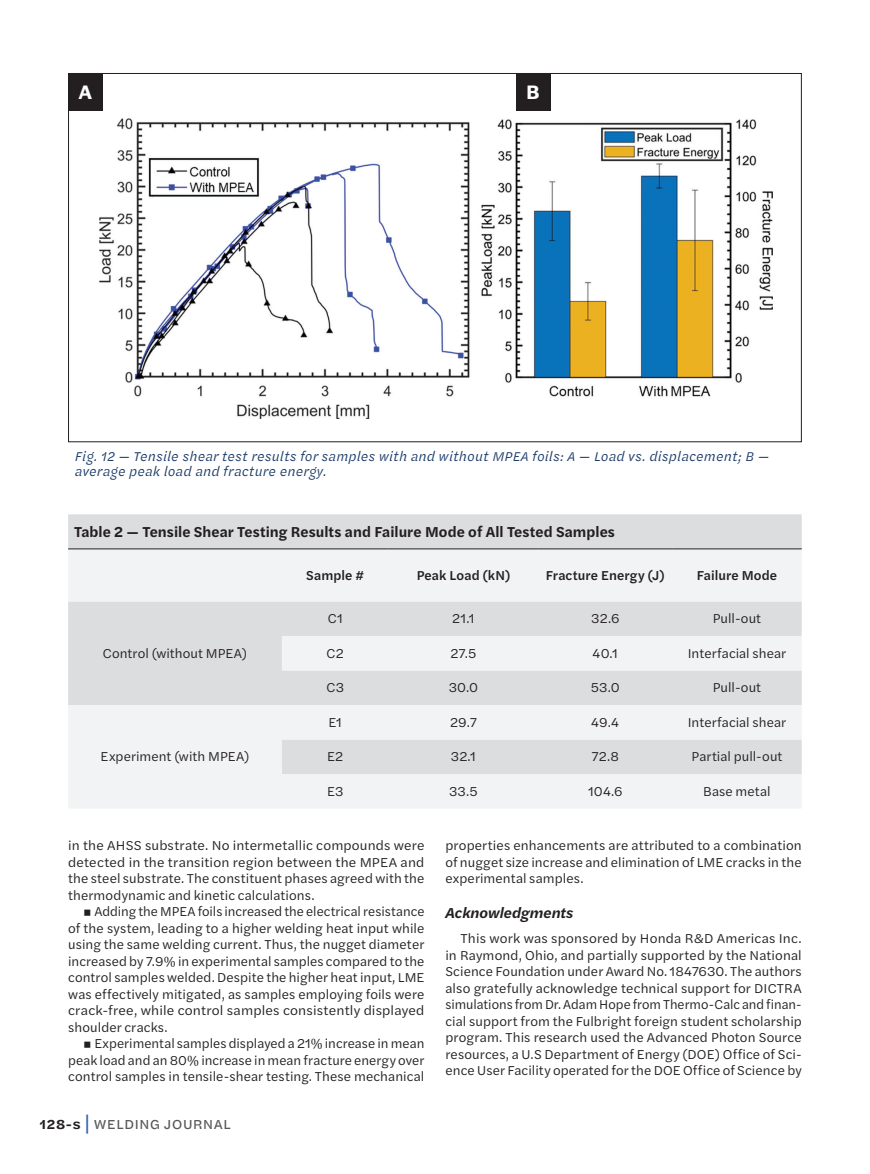
<style>
.page{position:relative;width:870px;height:1174px;background:#fff}
.page>*{position:absolute;margin:0;border:0;box-sizing:border-box;transform-origin:0 0}
.t1{font:600 20.25px "Halyard Display";color:#fff}
.Personnel_First_Heading{font:600 15px "Halyard Text";letter-spacing:.005em;color:#231f20}
.Refs_and_Acks_Headings{font:italic 600 15px "Halyard Text";color:#231f20}
.Body_-_Justified{font:13.5px/16.5px "Halyard Text";letter-spacing:.01em;color:#231f20;text-align:justify}
.Personnel_First_Heading-2{font:13.5px "Halyard Text";letter-spacing:.005em;color:#231f20}
.Personnel_First_Heading-3{font:500 13.5px "Halyard Text";letter-spacing:.005em;color:#231f20}
.t2{font:13.5px "Halyard Micro";color:#57585a}
.t3{font:italic 13.2px/15px "Halyard Micro";color:#183866;scale:.91 1}
.s1{font-family:"Minion Pro";font-size:21px}
.s2{font-family:"Cambria Math"}
.s3{font-weight:600;color:#231f20}
.s4{font-size:21px;color:#3965b0}
</style>
<div class="page">
<div style="left:68px;top:514px;width:734px;height:34px;background:#dcdddf"></div>
<svg style="left:68px;top:549px;width:734px;height:259px;fill:#f2f3f4"></svg>
<hr style="left:68px;top:548px;width:214px;height:1px;background:#231f20">
<hr style="left:282px;top:548px;width:107px;height:1px;background:#231f20">
<hr style="left:389px;top:548px;width:149px;height:1px;background:#231f20">
<hr style="left:538px;top:548px;width:134px;height:1px;background:#231f20">
<hr style="left:672px;top:548px;width:130px;height:1px;background:#231f20">
<img style="left:100px;top:119px;width:673px;height:300px">
<div style="left:68px;top:74px;width:35px;height:37px;background:#231f20"></div>
<div style="left:516px;top:74px;width:34px;height:37px;background:#231f20"></div>
<p class="t1" style="left:79px;top:77px;width:15px">A</p>
<p class="t1" style="left:527px;top:78px;width:14px">B</p>
<p class="t3" style="left:75px;top:448px;width:765px">Fig. 12 — Tensile shear test results for samples with and without MPEA foils: A — Load vs. displacement; B — average peak load and fracture energy.</p>
<p class="Personnel_First_Heading" style="left:74px;top:520px;width:542px">Table 2 — Tensile Shear Testing Results and Failure Mode of All Tested Samples</p>
<p class="Personnel_First_Heading-3" style="left:306px;top:565px;width:59px">Sample #</p>
<p class="Personnel_First_Heading-3" style="left:417px;top:565px;width:95px">Peak Load (kN)</p>
<p class="Personnel_First_Heading-3" style="left:546px;top:565px;width:120px">Fracture Energy (J)</p>
<p class="Personnel_First_Heading-3" style="left:697px;top:565px;width:82px">Failure Mode</p>
<p class="Personnel_First_Heading-2" style="left:103px;top:643px;width:146px">Control (without MPEA)</p>
<p class="Personnel_First_Heading-2" style="left:101px;top:746px;width:150px">Experiment (with MPEA)</p>
<p class="Personnel_First_Heading-2" style="left:328px;top:608px;width:17px">C1</p>
<p class="Personnel_First_Heading-2" style="left:452px;top:608px;width:24px">21.1</p>
<p class="Personnel_First_Heading-2" style="left:591px;top:608px;width:29px">32.6</p>
<p class="Personnel_First_Heading-2" style="left:713px;top:608px;width:50px">Pull-out</p>
<p class="Personnel_First_Heading-2" style="left:327px;top:643px;width:19px">C2</p>
<p class="Personnel_First_Heading-2" style="left:450px;top:643px;width:27px">27.5</p>
<p class="Personnel_First_Heading-2" style="left:592px;top:643px;width:27px">40.1</p>
<p class="Personnel_First_Heading-2" style="left:688px;top:643px;width:100px">Interfacial shear</p>
<p class="Personnel_First_Heading-2" style="left:326px;top:677px;width:19px">C3</p>
<p class="Personnel_First_Heading-2" style="left:449px;top:677px;width:31px">30.0</p>
<p class="Personnel_First_Heading-2" style="left:591px;top:677px;width:31px">53.0</p>
<p class="Personnel_First_Heading-2" style="left:713px;top:677px;width:50px">Pull-out</p>
<p class="Personnel_First_Heading-2" style="left:328px;top:712px;width:15px">E1</p>
<p class="Personnel_First_Heading-2" style="left:450px;top:712px;width:28px">29.7</p>
<p class="Personnel_First_Heading-2" style="left:591px;top:712px;width:29px">49.4</p>
<p class="Personnel_First_Heading-2" style="left:688px;top:712px;width:100px">Interfacial shear</p>
<p class="Personnel_First_Heading-2" style="left:327px;top:746px;width:18px">E2</p>
<p class="Personnel_First_Heading-2" style="left:451px;top:746px;width:27px">32.1</p>
<p class="Personnel_First_Heading-2" style="left:591px;top:746px;width:29px">72.8</p>
<p class="Personnel_First_Heading-2" style="left:691px;top:746px;width:93px">Partial pull-out</p>
<p class="Personnel_First_Heading-2" style="left:327px;top:781px;width:18px">E3</p>
<p class="Personnel_First_Heading-2" style="left:449px;top:781px;width:30px">33.5</p>
<p class="Personnel_First_Heading-2" style="left:588px;top:781px;width:36px">104.6</p>
<p class="Personnel_First_Heading-2" style="left:703px;top:781px;width:69px">Base metal</p>
<p class="Body_-_Justified" style="left:68px;top:836px;width:358px">in the AHSS substrate. No intermetallic compounds were detected in the transition region between the MPEA and the steel substrate. The constituent phases agreed with the thermodynamic and kinetic calculations.</p>
<p class="Body_-_Justified" style="left:68px;top:902px;width:358px;text-indent:15px"><span class="s1">■</span> Adding the MPEA foils increased the electrical resistance of the system, leading to a higher welding heat input while using the same welding current. Thus, the nugget diameter increased by 7.9<span class="s2">%</span> in experimental samples compared to the control samples welded. Despite the higher heat input, LME was effectively mitigated, as samples employing foils were crack-free, while control samples consistently displayed shoulder cracks.</p>
<p class="Body_-_Justified" style="left:68px;top:1034px;width:358px;text-indent:15px"><span class="s1">■</span> Experimental samples displayed a 21<span class="s2">%</span> increase in mean peak load and an 80<span class="s2">%</span> increase in mean fracture energy over control samples in tensile-shear testing. These mechanical</p>
<p class="t2" style="left:40px;top:1113px;width:193px"><span class="s3">128-s</span> <span class="s4">|</span> WELDING JOURNAL</p>
<p class="Body_-_Justified" style="left:445px;top:836px;width:358px">properties enhancements are attributed to a combination of nugget size increase and elimination of LME cracks in the experimental samples.</p>
<p class="Refs_and_Acks_Headings" style="left:445px;top:901px;width:129px">Acknowledgments</p>
<p class="Body_-_Justified" style="left:445px;top:929px;width:358px;text-indent:15px">This work was sponsored by Honda R&amp;D Americas Inc. in Raymond, Ohio, and partially supported by the National Science Foundation under Award No. 1847630. The authors also gratefully acknowledge technical support for DICTRA simulations from Dr. Adam Hope from Thermo-Calc and finan&shy;cial support from the Fulbright foreign student scholarship program. This research used the Advanced Photon Source resources, a U.S Department of Energy (DOE) Office of Sci&shy;ence User Facility operated for the DOE Office of Science by</p>
</div>
